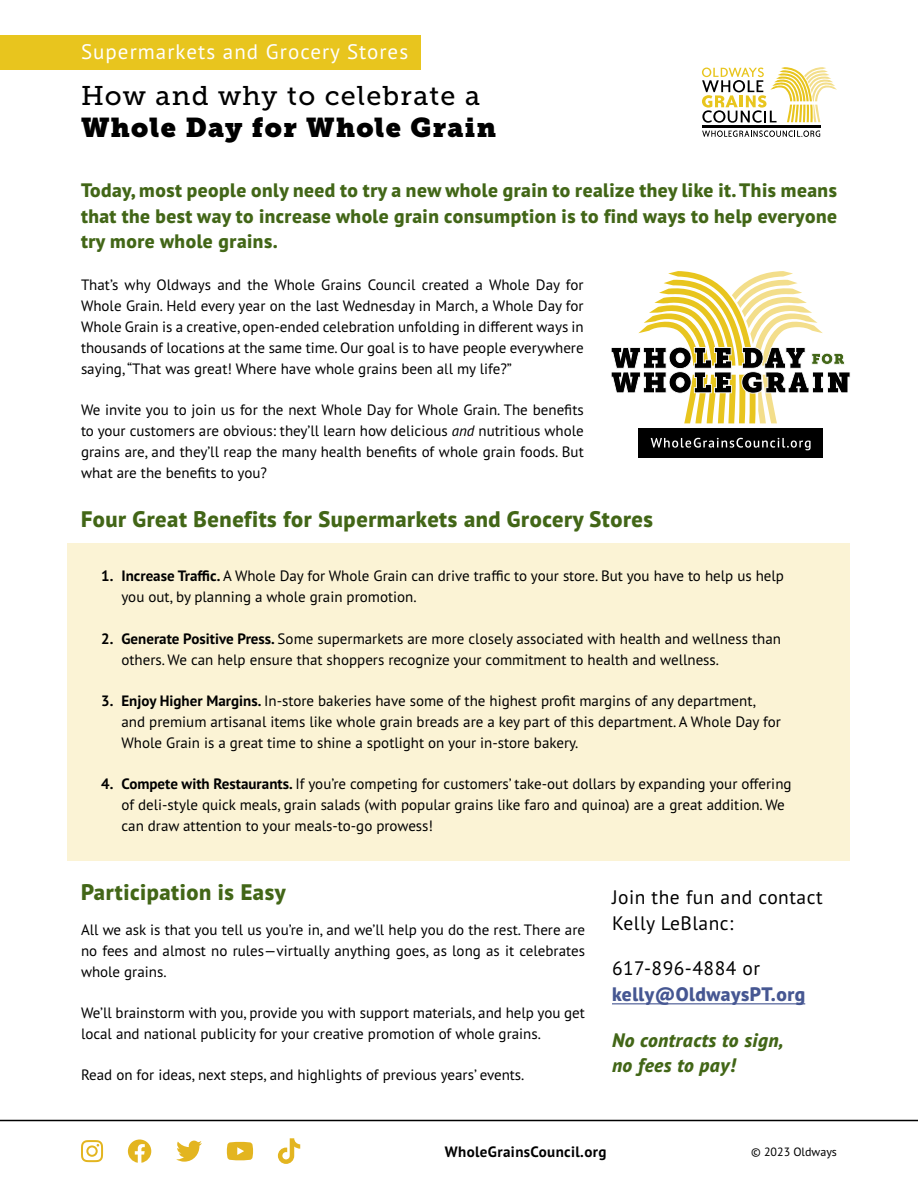
<style>
.page{position:relative;width:918px;height:1188px;background:#fff}
.page>*{position:absolute;margin:0;border:0;box-sizing:border-box;transform-origin:0 0}
.t1{font:27px "Museo Slab 500";letter-spacing:.05em;color:#000}
.t2{font:27px "Museo Slab";letter-spacing:.05em;color:#000}
.t3{font:800 22.5px "PT Sans Pro";letter-spacing:.025em;color:#426617}
.t4{font:21px "PT Sans Pro";letter-spacing:.05em;color:#fff}
.Green_Intro_Text{font:800 19.5px/25.5px "PT Sans Pro";letter-spacing:.025em;color:#426617;text-align:justify}
.Green_Intro_Text-2{font:19.5px/25.5px "PT Sans Pro";letter-spacing:.025em;color:#000}
.Green_Intro_Text-3{font:800 19.5px/25.5px "PT Sans Pro";letter-spacing:.025em;color:#465792}
.t5{font:italic 800 19.5px/25.5px "PT Sans Pro";letter-spacing:.025em;color:#426617}
.Body_Text{font:15px/21px "PT Sans Pro";color:#000}
.t6{font:700 15px "PT Sans Pro";letter-spacing:.025em;color:#000}
.t7{font:12px "PT Sans Pro";color:#000}
.s1{font-style:italic}
.s2{font-weight:700}
.s3{font-weight:400;color:#000}
</style>
<div class="page">
<hr style="left:702px;top:125px;width:118px;height:3px;background:#000">
<svg style="left:702px;top:130px;width:118px;height:7px"></svg>
<svg style="left:702px;top:67px;width:135px;height:56px"></svg>
<div style="left:0;top:36px;width:421px;height:34px;background:#e8c51e"></div>
<hr style="left:0;top:1120px;width:918px;height:1px;background:#000">
<svg style="left:128px;top:1139px;width:23px;height:24px"></svg>
<svg style="left:81px;top:1140px;width:22px;height:22px"></svg>
<svg style="left:176px;top:1141px;width:26px;height:21px"></svg>
<svg style="left:227px;top:1142px;width:26px;height:18px"></svg>
<svg style="left:278px;top:1138px;width:22px;height:26px"></svg>
<div style="left:68px;top:543px;width:782px;height:90px;background:#fbf3d5"></div>
<div style="left:68px;top:605px;width:782px;height:90px;background:#fbf3d5"></div>
<div style="left:68px;top:667px;width:782px;height:111px;background:#fbf3d5"></div>
<div style="left:68px;top:750px;width:782px;height:111px;background:#fbf3d5"></div>
<hr style="left:612px;top:1003px;width:193px;height:1px;background:#465792">
<div style="left:638px;top:429px;width:185px;height:29px;background:#000"></div>
<svg style="left:611px;top:271px;width:239px;height:153px"></svg>
<svg style="left:651px;top:438px;width:160px;height:12px"></svg>
<h3 class="t4" style="left:81px;top:38px;width:329px">Supermarkets and Grocery Stores</h3>
<h1 class="t1" style="left:81px;top:80px;width:401px">How and why to celebrate a</h1>
<h1 class="t2" style="left:81px;top:111px;width:417px">Whole Day for Whole Grain</h1>
<p class="Green_Intro_Text" style="left:81px;top:177px;width:758px">Today, most people only need to try a new whole grain to realize they like it. This means that the best way to increase whole grain consumption is to find ways to help everyone try more whole grains.</p>
<p class="Body_Text" style="left:81px;top:273px;width:504px;text-align:justify">That’s why Oldways and the Whole Grains Council created a Whole Day for Whole Grain. Held every year on the last Wednesday in March, a Whole Day for Whole Grain is a creative, open-ended celebration unfolding in different ways in thousands of locations at the same time. Our goal is to have people everywhere saying, “That was great! Where have whole grains been all my life?”</p>
<p class="Body_Text" style="left:81px;top:399px;width:504px;text-align:justify">We invite you to join us for the next Whole Day for Whole Grain. The benefits to your customers are obvious: they’ll learn how delicious <span class="s1">and</span> nutritious whole grains are, and they’ll reap the many health benefits of whole grain foods. But what are the benefits to you?</p>
<h1 class="t3" style="left:81px;top:504px;width:574px">Four Great Benefits for Supermarkets and Grocery Stores</h1>
<p class="Body_Text" style="left:122px;top:565px;width:664px;text-indent:-20px"><span class="s2">1. Increase Traffic.</span> A Whole Day for Whole Grain can drive traffic to your store. But you have to help us help you out, by planning a whole grain promotion.</p>
<p class="Body_Text" style="left:122px;top:627px;width:661px;text-indent:-20px"><span class="s2">2. Generate Positive Press.</span> Some supermarkets are more closely associated with health and wellness than others. We can help ensure that shoppers recognize your commitment to health and wellness.</p>
<p class="Body_Text" style="left:122px;top:690px;width:661px;text-indent:-20px"><span class="s2">3. Enjoy Higher Margins.</span> In-store bakeries have some of the highest profit margins of any department, and premium artisanal items like whole grain breads are a key part of this department. A Whole Day for<br>Whole Grain is a great time to shine a spotlight on your in-store bakery.</p>
<p class="Body_Text" style="left:122px;top:773px;width:672px;text-indent:-20px"><span class="s2">4. Compete with Restaurants.</span> If you’re competing for customers’ take-out dollars by expanding your offering of deli-style quick meals, grain salads (with popular grains like faro and quinoa) are a great addition. We can draw attention to your meals-to-go prowess!</p>
<h1 class="t3" style="left:81px;top:877px;width:206px">Participation is Easy</h1>
<p class="Body_Text" style="left:81px;top:918px;width:506px;text-align:justify">All we ask is that you tell us you’re in, and we’ll help you do the rest. There are no fees and almost no rules—virtually anything goes, as long as it celebrates whole grains.</p>
<p class="Body_Text" style="left:81px;top:1002px;width:505px">We’ll brainstorm with you, provide you with support materials, and help you get local and national publicity for your creative promotion of whole grains.</p>
<p class="Body_Text" style="left:81px;top:1064px;width:445px">Read on for ideas, next steps, and highlights of previous years’ events.</p>
<p class="Green_Intro_Text-2" style="left:612px;top:884px;width:212px">Join the fun and contact<br>Kelly LeBlanc:</p>
<p class="Green_Intro_Text-3" style="left:612px;top:955px;width:195px"><span class="s3">617-896-4884 or </span>kelly@OldwaysPT.org</p>
<h1 class="t5" style="left:612px;top:1027px;width:173px">No contracts to sign, no fees to pay!</h1>
<p class="t6" style="left:445px;top:1142px;width:163px">WholeGrainsCouncil.org</p>
<p class="t7" style="left:751px;top:1144px;width:87px">© 2023 Oldways</p>
</div>
